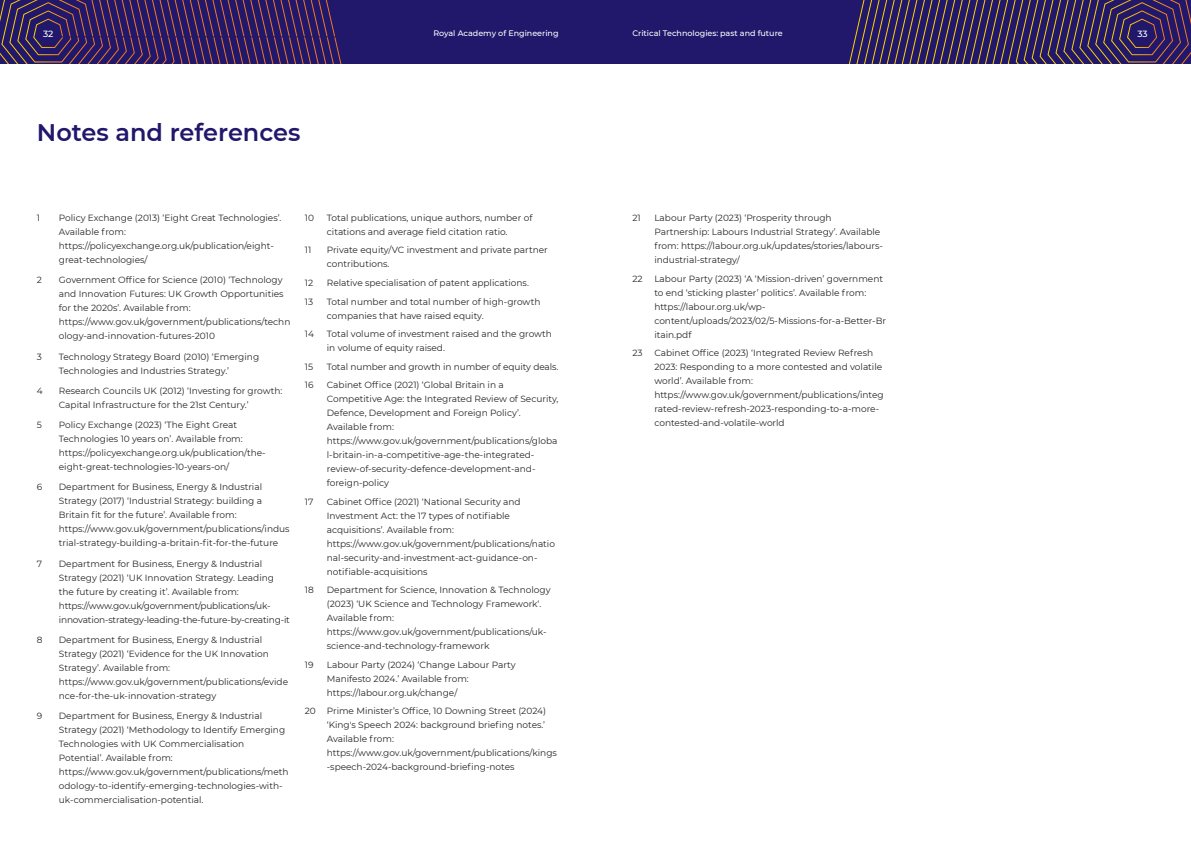
<style>
.page{position:relative;width:1191px;height:842px;background:#fff}
.page>*{position:absolute;margin:0;border:0;box-sizing:border-box;transform-origin:0 0}
.t1{font:600 24px "Montserrat";color:#21176b}
.t2{font:9px/14px "Montserrat";color:#272526}
.t3{font:500 9px "Montserrat";color:#fff}
.t4{font:500 8px "Montserrat";color:#fff}
</style>
<div class="page">
<div style="left:595px;top:0;width:596px;height:63px;background:#21176b"></div>
<svg style="left:849px;top:0;width:342px;height:63px"></svg>
<div style="left:0;top:0;width:603px;height:63px;background:#21176b"></div>
<svg style="left:0;top:0;width:342px;height:63px"></svg>
<hr style="left:37px;top:37px;width:521px;height:1px;background:#21176b">
<p class="t3" style="left:43px;top:28px;width:12px">32</p>
<p class="t4" style="left:433px;top:29px;width:127px">Royal Academy of Engineering</p>
<p class="t4" style="left:632px;top:29px;width:152px">Critical Technologies: past and future</p>
<p class="t3" style="left:1137px;top:28px;width:12px">33</p>
<h2 class="t1" style="left:37px;top:118px;width:265px">Notes and references</h2>
<p class="t2" style="left:37px;top:211px;width:5px">1</p>
<p class="t2" style="left:59px;top:211px;width:224px">Policy Exchange (2013) ‘Eight Great Technologies’.<br>Available from: https://policyexchange.org.uk/publication/eight&shy;great-technologies/</p>
<p class="t2" style="left:37px;top:273px;width:7px">2</p>
<p class="t2" style="left:59px;top:273px;width:233px">Government Office for Science (2010) ‘Technology and Innovation Futures: UK Growth Opportunities for the 2020s’. Available from: https://www.gov.uk/government/publications/techn ology-and-innovation-futures-2010</p>
<p class="t2" style="left:37px;top:349px;width:7px">3</p>
<p class="t2" style="left:59px;top:349px;width:202px">Technology Strategy Board (2010) ‘Emerging<br>Technologies and Industries Strategy.’</p>
<p class="t2" style="left:37px;top:383px;width:7px">4</p>
<p class="t2" style="left:59px;top:383px;width:225px">Research Councils UK (2012) ‘Investing for growth:<br>Capital Infrastructure for the 21st Century.’</p>
<p class="t2" style="left:37px;top:418px;width:7px">5</p>
<p class="t2" style="left:59px;top:418px;width:208px">Policy Exchange (2023) ‘The Eight Great Technologies 10 years on’. Available from: https://policyexchange.org.uk/publication/the&shy;eight-great-technologies-10-years-on/</p>
<p class="t2" style="left:37px;top:480px;width:7px">6</p>
<p class="t2" style="left:59px;top:480px;width:232px">Department for Business, Energy &amp; Industrial Strategy (2017) ‘Industrial Strategy: building a Britain fit for the future’. Available from: https://www.gov.uk/government/publications/indus trial-strategy-building-a-britain-fit-for-the-future</p>
<p class="t2" style="left:37px;top:556px;width:7px">7</p>
<p class="t2" style="left:59px;top:556px;width:232px">Department for Business, Energy &amp; Industrial Strategy (2021) ‘UK Innovation Strategy. Leading the future by creating it’. Available from: https://www.gov.uk/government/publications/uk&shy;innovation-strategy-leading-the-future-by-creating-it</p>
<p class="t2" style="left:37px;top:632px;width:7px">8</p>
<p class="t2" style="left:59px;top:632px;width:231px">Department for Business, Energy &amp; Industrial Strategy (2021) ‘Evidence for the UK Innovation Strategy’. Available from: https://www.gov.uk/government/publications/evide nce-for-the-uk-innovation-strategy</p>
<p class="t2" style="left:37px;top:709px;width:7px">9</p>
<p class="t2" style="left:59px;top:709px;width:231px">Department for Business, Energy &amp; Industrial Strategy (2021) ‘Methodology to Identify Emerging Technologies with UK Commercialisation Potential’. Available from: https://www.gov.uk/government/publications/meth odology-to-identify-emerging-technologies-with&shy;uk-commercialisation-potential.</p>
<p class="t2" style="left:305px;top:211px;width:11px">10</p>
<p class="t2" style="left:327px;top:211px;width:207px">Total publications, unique authors, number of citations and average field citation ratio.</p>
<p class="t2" style="left:305px;top:243px;width:8px">11</p>
<p class="t2" style="left:327px;top:243px;width:222px">Private equity/VC investment and private partner contributions.</p>
<p class="t2" style="left:305px;top:276px;width:10px">12</p>
<p class="t2" style="left:327px;top:276px;width:204px">Relative specialisation of patent applications.</p>
<p class="t2" style="left:305px;top:294px;width:10px">13</p>
<p class="t2" style="left:327px;top:294px;width:215px">Total number and total number of high-growth companies that have raised equity.</p>
<p class="t2" style="left:305px;top:327px;width:11px">14</p>
<p class="t2" style="left:327px;top:327px;width:227px">Total volume of investment raised and the growth in volume of equity raised.</p>
<p class="t2" style="left:305px;top:359px;width:10px">15</p>
<p class="t2" style="left:327px;top:359px;width:233px">Total number and growth in number of equity deals.</p>
<p class="t2" style="left:305px;top:378px;width:10px">16</p>
<p class="t2" style="left:327px;top:378px;width:233px">Cabinet Office (2021) ‘Global Britain in a Competitive Age: the Integrated Review of Security, Defence, Development and Foreign Policy’.<br>Available from: https://www.gov.uk/government/publications/globa l-britain-in-a-competitive-age-the-integrated&shy;review-of-security-defence-development-and&shy;foreign-policy</p>
<p class="t2" style="left:305px;top:494px;width:10px">17</p>
<p class="t2" style="left:327px;top:494px;width:230px">Cabinet Office (2021) ‘National Security and Investment Act: the 17 types of notifiable acquisitions’. Available from: https://www.gov.uk/government/publications/natio nal-security-and-investment-act-guidance-on&shy;notifiable-acquisitions</p>
<p class="t2" style="left:305px;top:583px;width:10px">18</p>
<p class="t2" style="left:327px;top:583px;width:225px">Department for Science, Innovation &amp; Technology (2023) ‘UK Science and Technology Framework‘.<br>Available from: https://www.gov.uk/government/publications/uk&shy;science-and-technology-framework</p>
<p class="t2" style="left:305px;top:657px;width:10px">19</p>
<p class="t2" style="left:327px;top:657px;width:190px">Labour Party (2024) ‘Change Labour Party<br>Manifesto 2024.’ Available from: https://labour.org.uk/change/</p>
<p class="t2" style="left:327px;top:704px;width:232px;text-indent:-22px">20 Prime Minister’s Office, 10 Downing Street (2024) ‘King's Speech 2024: background briefing notes.’ Available from: https://www.gov.uk/government/publications/kings -speech-2024-background-briefing-notes</p>
<p class="t2" style="left:632px;top:211px;width:10px">21</p>
<p class="t2" style="left:654px;top:211px;width:230px">Labour Party (2023) ‘Prosperity through Partnership: Labours Industrial Strategy’. Available from: https://labour.org.uk/updates/stories/labours&shy;industrial-strategy/</p>
<p class="t2" style="left:632px;top:271px;width:12px">22</p>
<p class="t2" style="left:654px;top:271px;width:233px">Labour Party (2023) ‘A ‘Mission-driven’ government to end ‘sticking plaster’ politics’. Available from: https://labour.org.uk/wp&shy;content/uploads/2023/02/5-Missions-for-a-Better-Br itain.pdf</p>
<p class="t2" style="left:632px;top:346px;width:12px">23</p>
<p class="t2" style="left:654px;top:346px;width:231px">Cabinet Office (2023) ‘Integrated Review Refresh 2023: Responding to a more contested and volatile world’. Available from: https://www.gov.uk/government/publications/integ rated-review-refresh-2023-responding-to-a-more&shy;contested-and-volatile-world</p>
</div>
